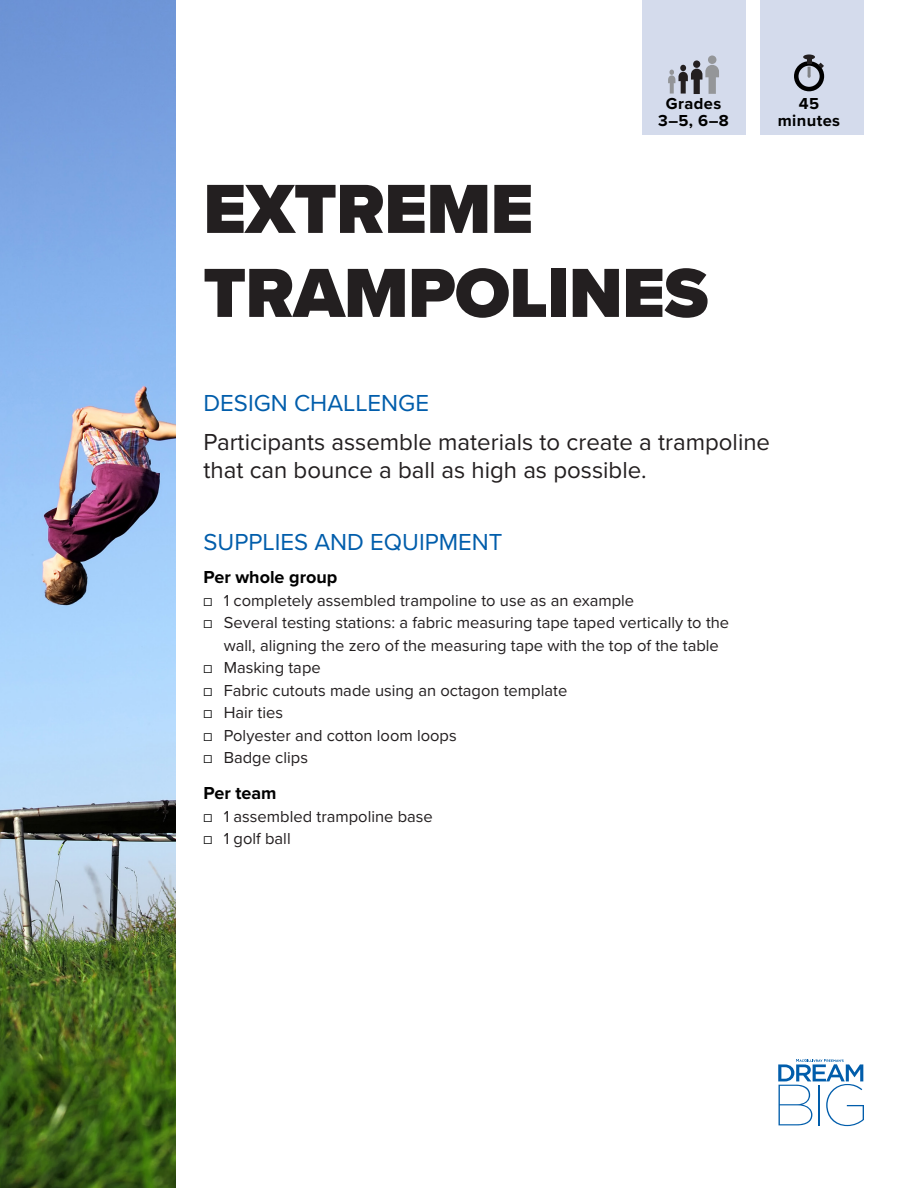
<style>
.page{position:relative;width:918px;height:1188px;background:#fff}
.page>*{position:absolute;margin:0;border:0;box-sizing:border-box;transform-origin:0 0}
.t1{font:900 72px "Proxima Nova";letter-spacing:-.01em;color:#231f20}
.t2{font:24px/28.5px "Proxima Nova";color:#231f20}
.t3{font:24px "Proxima Nova";color:#015dab}
.t4{font:700 18px "Proxima Nova";color:#000}
.t5{font:16.5px/22.5px "Proxima Nova";color:#231f20;text-align:center}
.t6{font:700 16.5px/16.5px "Proxima Nova";letter-spacing:.025em;color:#000;text-align:center}
.s1{font-size:13.5px;color:#000}
</style>
<div class="page">
<img style="left:0;top:0;width:176px;height:1188px">
<svg style="left:778px;top:1059px;width:86px;height:67px"></svg>
<div style="left:760px;top:0;width:103px;height:134px;background:#d4dbec"></div>
<div style="left:642px;top:0;width:103px;height:134px;background:#d4dbec"></div>
<div style="left:794px;top:61px;width:30px;height:30px;border:4px solid #000;border-radius:50%"></div>
<svg style="left:818px;top:63px;width:6px;height:5px"></svg>
<div style="left:803px;top:54px;width:12px;height:6px;background:#231f20;border-radius:50%"></div>
<svg style="left:807px;top:60px;width:4px;height:18px"></svg>
<svg style="left:668px;top:55px;width:51px;height:39px"></svg>
<p class="t6" style="left:666px;top:96px;width:57px">Grades</p>
<p class="t6" style="left:658px;top:112px;width:72px">3–5, 6–8</p>
<p class="t1" style="left:203px;top:166px;width:332px">EXTREME</p>
<p class="t1" style="left:203px;top:250px;width:507px">TRAMPOLINES</p>
<p class="t6" style="left:778px;top:96px;width:64px">45 minutes</p>
<p class="t3" style="left:203px;top:389px;width:227px">DESIGN CHALLENGE</p>
<p class="t2" style="left:203px;top:428px;width:568px">Participants assemble materials to create a trampoline that can bounce a ball as high as possible.</p>
<p class="t3" style="left:203px;top:528px;width:301px">SUPPLIES AND EQUIPMENT</p>
<p class="t4" style="left:203px;top:566px;width:135px">Per whole group</p>
<p class="t5" style="left:203px;top:589px;width:432px"><span class="s1">☐</span> 1 completely assembled trampoline to use as an example</p>
<p class="t5" style="left:203px;top:612px;width:527px"><span class="s1">☐</span> Several testing stations: a fabric measuring tape taped vertically to the wall, aligning the zero of the measuring tape with the top of the table</p>
<p class="t5" style="left:203px;top:657px;width:119px"><span class="s1">☐</span> Masking tape</p>
<p class="t5" style="left:203px;top:679px;width:365px"><span class="s1">☐</span> Fabric cutouts made using an octagon template</p>
<p class="t5" style="left:203px;top:702px;width:81px"><span class="s1">☐</span> Hair ties</p>
<p class="t5" style="left:203px;top:724px;width:255px"><span class="s1">☐</span> Polyester and cotton loom loops</p>
<p class="t5" style="left:203px;top:747px;width:106px"><span class="s1">☐</span> Badge clips</p>
<p class="t4" style="left:203px;top:782px;width:75px">Per team</p>
<p class="t5" style="left:203px;top:805px;width:231px"><span class="s1">☐</span> 1 assembled trampoline base</p>
<p class="t5" style="left:203px;top:828px;width:89px"><span class="s1">☐</span> 1 golf ball</p>
</div>
